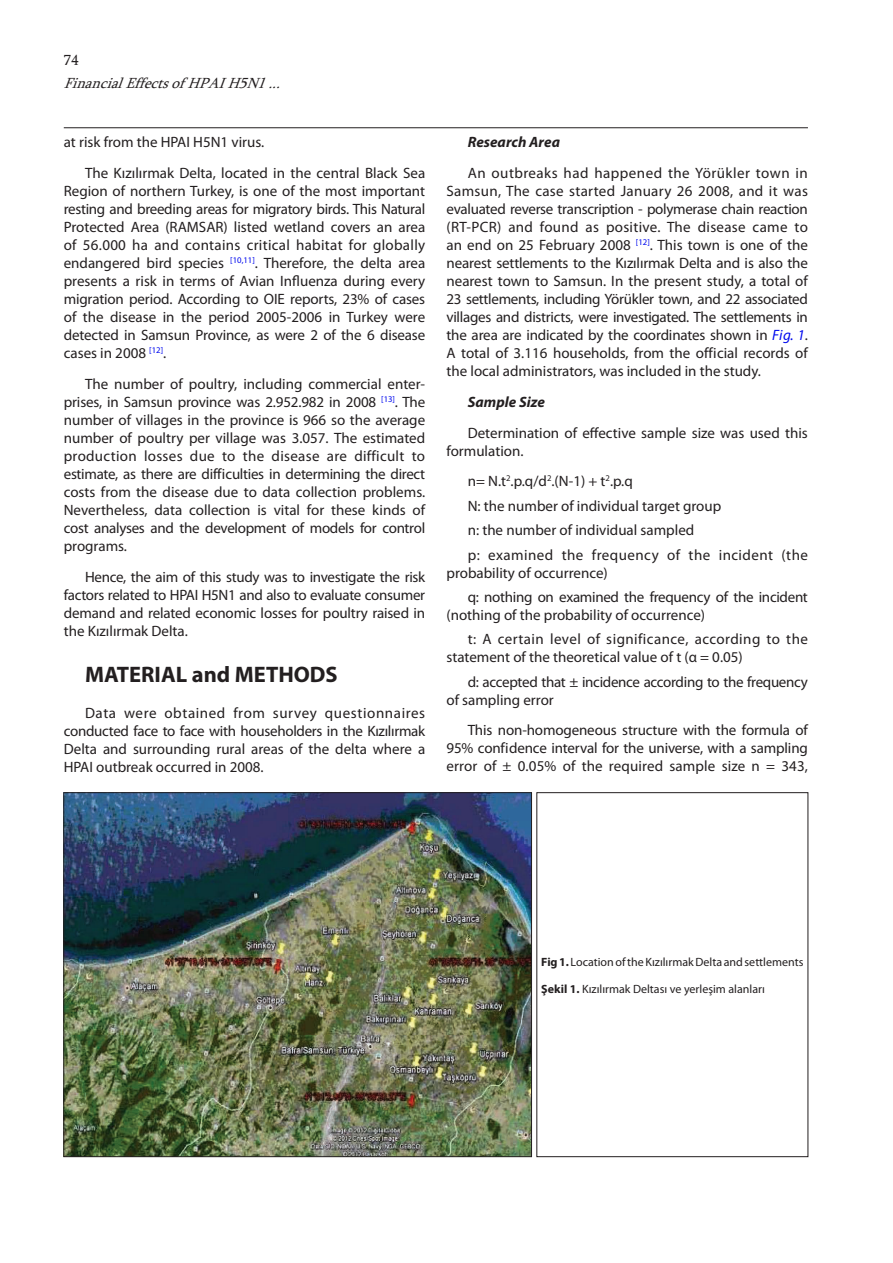
<style>
.page{position:relative;width:893px;height:1263px;background:#fff}
.page>*{position:absolute;margin:0;border:0;box-sizing:border-box;transform-origin:0 0}
.METIN{font:700 22.5px "Myriad Pro";color:#231f20}
.METIN-2{font:15px/18px "Myriad Pro";color:#231f20;text-align:justify}
.METIN-3{font:15px/18px "Myriad Pro";letter-spacing:-.02em;color:#231f20}
.METIN-4{font:15px/18px "Myriad Pro";letter-spacing:.025em;color:#231f20}
.METIN-5{font:15px/18px "Myriad Pro";letter-spacing:.03em;color:#231f20}
.UST_BILGI_SOL{font:italic 15px "Sylfaen";color:#231f20}
.METIN-6{font:italic 700 15px "Myriad Pro";color:#231f20}
.sol_numara{font:15px "Sylfaen";color:#231f20}
.METIN-7{font:12px "Myriad Pro";color:#231f20}
.s1{font-style:italic;color:#0009ef}
.s2{font-weight:700}
</style>
<div class="page">
<hr style="left:64px;top:127px;width:744px;height:1px;background:#231f20">
<img style="left:66px;top:794px;width:464px;height:361px">
<div style="left:537px;top:792px;width:271px;height:365px;border:1px solid #231f20"></div>
<p class="sol_numara" style="left:64px;top:50px;width:16px">74</p>
<p class="UST_BILGI_SOL" style="left:64px;top:73px;width:225px">FinancialEffectsofHPAIH5N1...</p>
<p class="METIN-2" style="left:64px;top:133px;width:202px">at risk from the HPAI H5N1 virus.</p>
<p class="METIN-2" style="left:64px;top:164px;width:363px;text-indent:21px">The Kızılırmak Delta, located in the central Black Sea Region of northern Turkey, is one of the most important resting and breeding areas for migratory birds. This Natural Protected Area (RAMSAR) listed wetland covers an area of 56.000 ha and contains critical habitat for globally endangered bird species <sup>[10,11]</sup>. Therefore, the delta area presents a risk in terms of Avian Influenza during every migration period. According to OIE reports, 23% of cases of the disease in the period 2005-2006 in Turkey were detected in Samsun Province, as were 2 of the 6 disease cases in 2008 <sup>[12]</sup>.</p>
<p class="METIN-2" style="left:64px;top:375px;width:363px;text-indent:21px">The number of poultry, including commercial enter&shy;prises, in Samsun province was 2.952.982 in 2008 <sup>[13]</sup>. The number of villages in the province is 966 so the average number of poultry per village was 3.057. The estimated production losses due to the disease are difficult to estimate, as there are difficulties in determining the direct costs from the disease due to data collection problems.<br>Nevertheless, data collection is vital for these kinds of cost analyses and the development of models for control programs.</p>
<p class="METIN-2" style="left:64px;top:567px;width:363px;text-indent:21px">Hence, the aim of this study was to investigate the risk factors related to HPAI H5N1 and also to evaluate consumer demand and related economic losses for poultry raised in the Kızılırmak Delta.</p>
<p class="METIN" style="left:85px;top:659px;width:254px">MATERIAL and METHODS</p>
<p class="METIN-2" style="left:64px;top:703px;width:363px;text-indent:21px">Data were obtained from survey questionnaires conducted face to face with householders in the Kızılırmak Delta and surrounding rural areas of the delta where a HPAI outbreak occurred in 2008.</p>
<p class="METIN-6" style="left:468px;top:133px;width:94px">Research Area</p>
<p class="METIN-2" style="left:446px;top:164px;width:363px;text-indent:21px">An outbreaks had happened the Yörükler town in Samsun, The case started January 26 2008, and it was evaluated reverse transcription - polymerase chain reaction (RT-PCR) and found as positive. The disease came to an end on 25 February 2008 <sup>[12]</sup>. This town is one of the nearest settlements to the Kızılırmak Delta and is also the nearest town to Samsun. In the present study, a total of 23 settlements, including Yörükler town, and 22 associated villages and districts, were investigated. The settlements in the area are indicated by the coordinates shown in <span class="s1">Fig. 1</span>.<br>A total of 3.116 households, from the official records of the local administrators, was included in the study.</p>
<p class="METIN-6" style="left:468px;top:392px;width:79px">Sample Size</p>
<p class="METIN-2" style="left:446px;top:423px;width:363px;text-indent:21px">Determination of effective sample size was used this formulation.</p>
<p class="METIN-2" style="left:468px;top:472px;width:167px">n= N.t<sup>2</sup>.p.q/d<sup>2</sup>.(N-1) + t<sup>2</sup>.p.q</p>
<p class="METIN-2" style="left:468px;top:496px;width:255px">N: the number of individual target group</p>
<p class="METIN-2" style="left:468px;top:521px;width:228px">n: the number of individual sampled</p>
<p class="METIN-5" style="left:446px;top:545px;width:363px;text-indent:21px">p: examined the frequency of the incident (the probability of occurrence)</p>
<p class="METIN-3" style="left:446px;top:588px;width:363px;text-indent:21px">q: nothing on examined the frequency of the incident (nothing of the probability of occurrence)</p>
<p class="METIN-4" style="left:446px;top:630px;width:363px;text-indent:21px">t: A certain level of significance, according to the statement of the theoretical value of t (α = 0.05)</p>
<p class="METIN-3" style="left:446px;top:672px;width:363px;text-indent:21px">d: accepted that ± incidence according to the frequency of sampling error</p>
<p class="METIN-2" style="left:446px;top:721px;width:363px;text-indent:21px">This non-homogeneous structure with the formula of 95% confidence interval for the universe, with a sampling error of ± 0.05% of the required sample size n = 343,</p>
<p class="METIN-7" style="left:541px;top:954px;width:264px"><span class="s2">Fig 1.</span> Location of the Kızılırmak Delta and settlements</p>
<p class="METIN-7" style="left:541px;top:981px;width:225px"><span class="s2">Şekil 1.</span> Kızılırmak Deltası ve yerleşim alanları</p>
</div>
